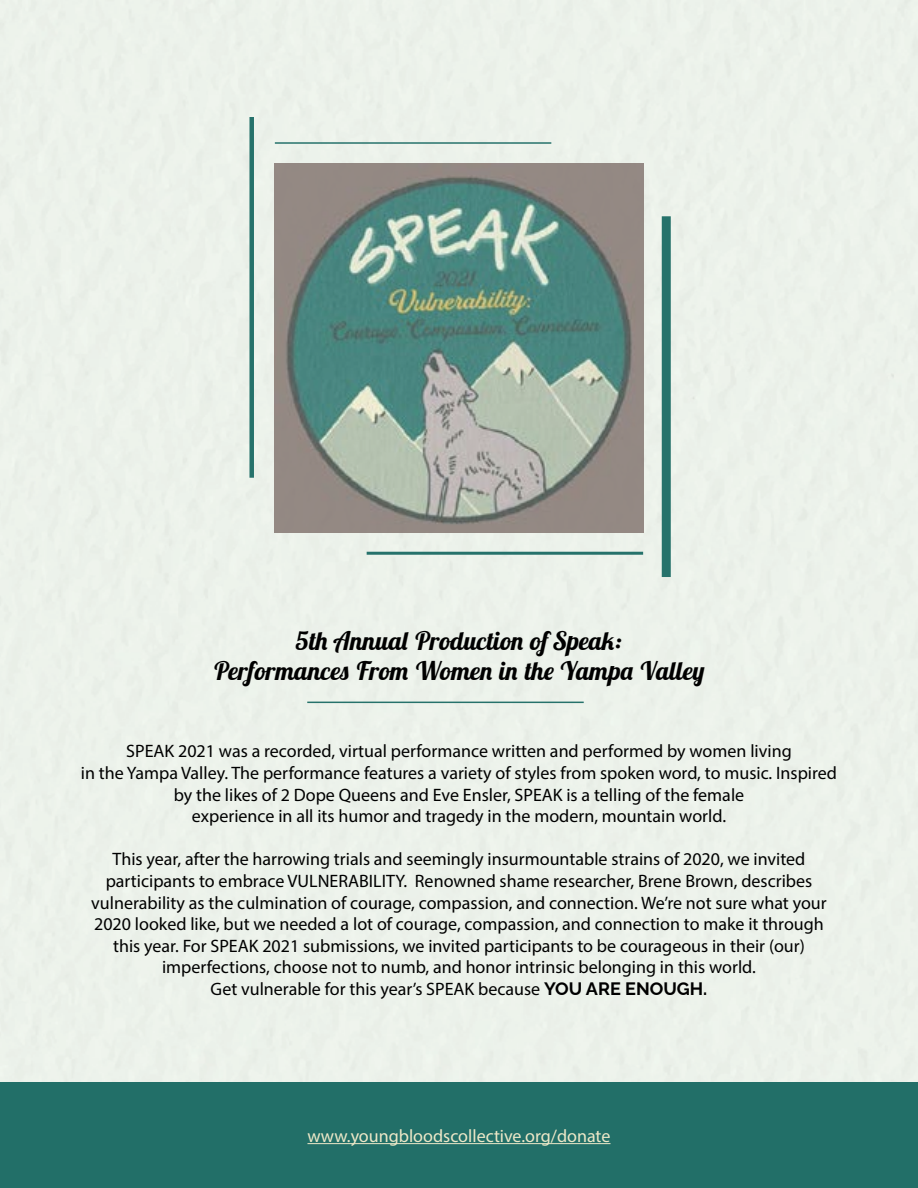
<style>
.page{position:relative;width:918px;height:1188px;background:#fff}
.page>*{position:absolute;margin:0;border:0;box-sizing:border-box;transform-origin:0 0}
.t1{font:italic 700 25.5px/30.6px "Lobster Two";color:#000;text-align:center}
.t2{font:18px/21.6px "Myriad Pro";color:#000;text-align:center}
.t3{font:18px "Myriad Pro";color:#ede8c8}
.s1{font-family:"Raleway";font-weight:700}
</style>
<div class="page">
<div style="left:0;top:1082px;width:918px;height:106px;background:#226f68"></div>
<img style="left:275px;top:164px;width:368px;height:368px">
<hr style="left:307px;top:1143px;width:304px;height:1px;background:#ede8c8">
<div style="left:249px;top:117px;width:5px;height:361px;background:#26726b"></div>
<hr style="left:275px;top:142px;width:276px;height:2px;background:#26726b">
<hr style="left:307px;top:702px;width:277px;height:1px;background:#26726b">
<div style="left:662px;top:216px;width:9px;height:361px;background:#26726b"></div>
<hr style="left:367px;top:552px;width:276px;height:3px;background:#26726b">
<h1 class="t1" style="left:213px;top:625px;width:493px">5th Annual Production of Speak:<br>Performances From Women in the Yampa Valley</h1>
<p class="t2" style="left:81px;top:740px;width:758px">SPEAK 2021 was a recorded, virtual performance written and performed by women living<br>in the Yampa Valley. The performance features a variety of styles from spoken word, to music. Inspired by the likes of 2 Dope Queens and Eve Ensler, SPEAK is a telling of the female<br>experience in all its humor and tragedy in the modern, mountain world.</p>
<p class="t2" style="left:91px;top:848px;width:737px">This year, after the harrowing trials and seemingly insurmountable strains of 2020, we invited participants to embrace VULNERABILITY. Renowned shame researcher, Brene Brown, describes vulnerability as the culmination of courage, compassion, and connection. We’re not sure what your 2020 looked like, but we needed a lot of courage, compassion, and connection to make it through this year. For SPEAK 2021 submissions, we invited participants to be courageous in their (our) imperfections, choose not to numb, and honor intrinsic belonging in this world.<br>Get vulnerable for this year’s SPEAK because <span class="s1">YOU ARE ENOUGH.</span></p>
<p class="t3" style="left:307px;top:1125px;width:305px">www.youngbloodscollective.org/donate</p>
</div>
